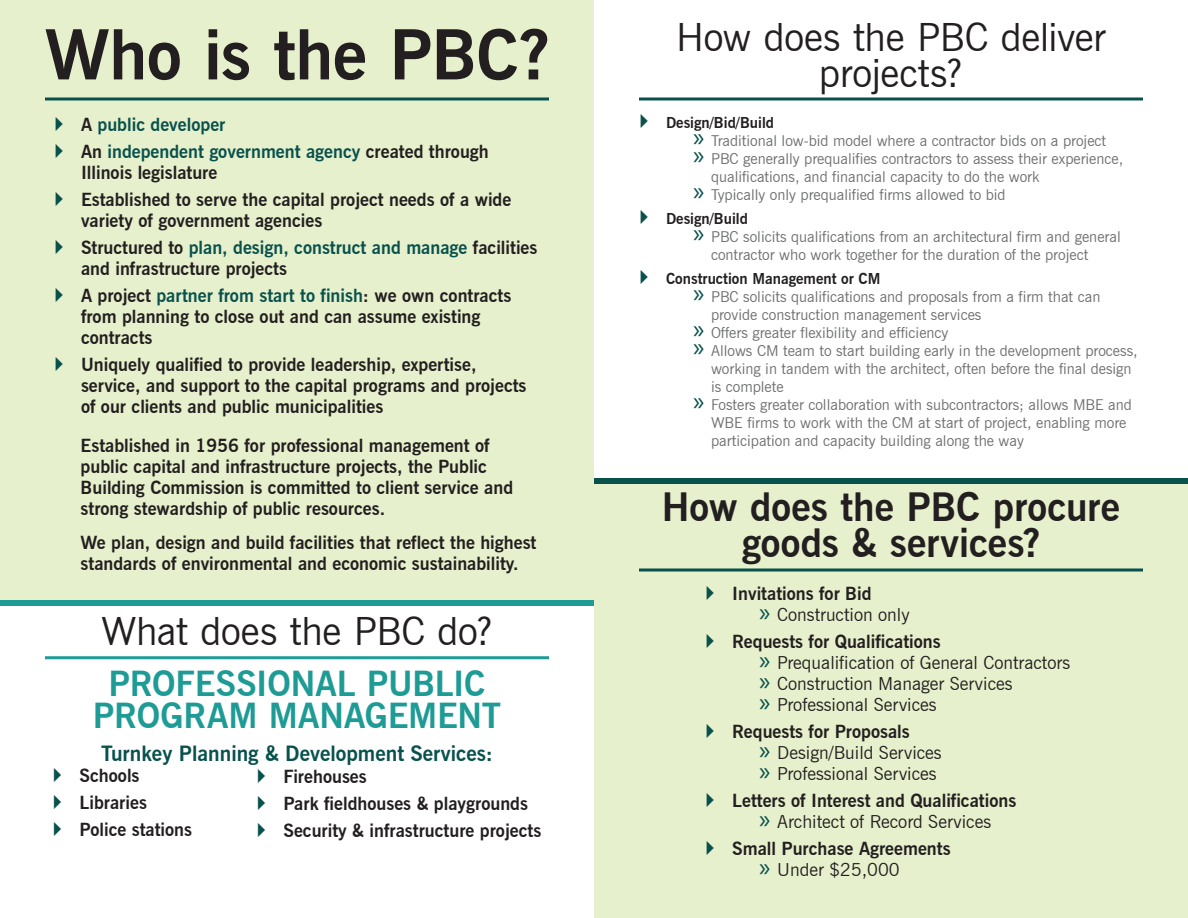
<style>
.page{position:relative;width:1188px;height:918px;background:#fff}
.page>*{position:absolute;margin:0;border:0;box-sizing:border-box;transform-origin:0 0}
.t1{font:700 69px "News Gothic BT";letter-spacing:-.005em;color:#231f20}
.t2{font:39px/36px "News Gothic BT";letter-spacing:-.01em;color:#231f20;text-align:center}
.t3{font:700 39px "News Gothic BT";color:#231f20}
.t4{font:700 34.5px/31.5px "News Gothic BT";letter-spacing:-.005em;color:#1e9b95;text-align:center}
.t5{font:700 21px "News Gothic BT";color:#08514d}
.t6{font:700 18px/21px "News Gothic BT";color:#231f20}
.t7{font:18px "News Gothic BT";color:#231f20}
.t8{font:700 18px "News Gothic BT";color:#08514d}
.t9{font:15px/18px "News Gothic BT";color:#6d6f6e}
.t10{font:700 15px "News Gothic BT";color:#231f20}
.s1{color:#231f20}
.s2{color:#08514d}
.s3{font-family:"Myriad Pro";font-size:27px;color:#08514d}
</style>
<div class="page">
<div style="left:594px;top:479px;width:594px;height:439px;background:#e7f0cc"></div>
<div style="left:0;top:0;width:594px;height:600px;background:#e7f0cc"></div>
<hr style="left:45px;top:98px;width:504px;height:2px;background:#08514d">
<hr style="left:639px;top:98px;width:504px;height:2px;background:#08514d">
<svg style="left:639px;top:568px;width:504px;height:4px;background:#3f786c"></svg>
<div style="left:594px;top:478px;width:594px;height:6px;background:#08514d"></div>
<hr style="left:45px;top:656px;width:504px;height:3px;background:#1e9b95">
<div style="left:0;top:600px;width:594px;height:6px;background:#1e9b95"></div>
<p class="t1" style="left:45px;top:13px;width:507px">Who is the PBC?</p>
<p class="t2" style="left:676px;top:19px;width:431px">How does the PBC deliver projects?</p>
<p class="t8" style="left:81px;top:113px;width:146px"><span class="s1">A</span> public developer</p>
<p class="t6" style="left:81px;top:141px;width:409px">An <span class="s2">independent government agency</span> created through<br>Illinois legislature</p>
<p class="t6" style="left:81px;top:189px;width:432px">Established to serve the capital project needs of a wide variety of government agencies</p>
<p class="t6" style="left:81px;top:237px;width:458px">Structured to <span class="s2">plan, design, construct and manage</span> facilities and infrastructure projects</p>
<p class="t6" style="left:81px;top:285px;width:432px">A project <span class="s2">partner from start to finish</span>: we own contracts from planning to close out and can assume existing contracts</p>
<p class="t6" style="left:81px;top:354px;width:447px">Uniquely qualified to provide leadership, expertise, service, and support to the capital programs and projects of our clients and public municipalities</p>
<p class="t6" style="left:81px;top:435px;width:434px">Established in 1956 for professional management of public capital and infrastructure projects, the Public Building Commission is committed to client service and strong stewardship of public resources.</p>
<p class="t6" style="left:81px;top:532px;width:457px">We plan, design and build facilities that reflect the highest standards of environmental and economic sustainability.</p>
<p class="t2" style="left:101px;top:613px;width:393px">What does the PBC do?</p>
<p class="t4" style="left:93px;top:668px;width:410px">PROFESSIONAL PUBLIC<br>PROGRAM MANAGEMENT</p>
<p class="t5" style="left:101px;top:741px;width:393px">Turnkey Planning &amp; Development Services:</p>
<p class="t6" style="left:80px;top:765px;width:61px">Schools</p>
<p class="t6" style="left:80px;top:792px;width:69px">Libraries</p>
<p class="t6" style="left:80px;top:819px;width:114px">Police stations</p>
<p class="t6" style="left:284px;top:766px;width:85px">Firehouses</p>
<p class="t6" style="left:284px;top:793px;width:246px">Park fieldhouses &amp; playgrounds</p>
<p class="t6" style="left:284px;top:820px;width:259px">Security &amp; infrastructure projects</p>
<p class="t10" style="left:666px;top:114px;width:110px">Design/Bid/Build</p>
<p class="t9" style="left:693px;top:132px;width:415px"><span class="s3">»</span> Traditional low-bid model where a contractor bids on a project</p>
<p class="t9" style="left:711px;top:150px;width:414px;text-indent:-18px"><span class="s3">»</span> PBC generally prequalifies contractors to assess their experience, qualifications, and financial capacity to do the work</p>
<p class="t9" style="left:693px;top:186px;width:314px"><span class="s3">»</span> Typically only prequalified firms allowed to bid</p>
<p class="t10" style="left:666px;top:210px;width:84px">Design/Build</p>
<p class="t9" style="left:711px;top:228px;width:411px;text-indent:-18px"><span class="s3">»</span> PBC solicits qualifications from an architectural firm and general contractor who work together for the duration of the project</p>
<p class="t10" style="left:666px;top:270px;width:216px">Construction Management or CM</p>
<p class="t9" style="left:711px;top:288px;width:391px;text-indent:-18px"><span class="s3">»</span> PBC solicits qualifications and proposals from a firm that can provide construction management services</p>
<p class="t9" style="left:693px;top:324px;width:257px"><span class="s3">»</span> Offers greater flexibility and efficiency</p>
<p class="t9" style="left:711px;top:342px;width:428px;text-indent:-18px"><span class="s3">»</span> Allows CM team to start building early in the development process, working in tandem with the architect, often before the final design is complete</p>
<p class="t9" style="left:711px;top:396px;width:422px;text-indent:-18px"><span class="s3">»</span> Fosters greater collaboration with subcontractors; allows MBE and<br>WBE firms to work with the CM at start of project, enabling more participation and capacity building along the way</p>
<p class="t3" style="left:662px;top:484px;width:460px">How does the PBC procure</p>
<p class="t3" style="left:742px;top:520px;width:300px">goods &amp; services?</p>
<p class="t6" style="left:732px;top:583px;width:141px">Invitations for Bid</p>
<p class="t7" style="left:759px;top:604px;width:152px"><span class="s3">»</span> Construction only</p>
<p class="t6" style="left:732px;top:631px;width:210px">Requests for Qualifications</p>
<p class="t7" style="left:759px;top:652px;width:312px"><span class="s3">»</span> Prequalification of General Contractors</p>
<p class="t7" style="left:759px;top:673px;width:255px"><span class="s3">»</span> Construction Manager Services</p>
<p class="t7" style="left:759px;top:694px;width:179px"><span class="s3">»</span> Professional Services</p>
<p class="t6" style="left:732px;top:721px;width:179px">Requests for Proposals</p>
<p class="t7" style="left:759px;top:742px;width:184px"><span class="s3">»</span> Design/Build Services</p>
<p class="t7" style="left:759px;top:763px;width:179px"><span class="s3">»</span> Professional Services</p>
<p class="t6" style="left:732px;top:790px;width:286px">Letters of Interest and Qualifications</p>
<p class="t7" style="left:759px;top:811px;width:233px"><span class="s3">»</span> Architect of Record Services</p>
<p class="t6" style="left:732px;top:838px;width:220px">Small Purchase Agreements</p>
<p class="t7" style="left:759px;top:859px;width:142px"><span class="s3">»</span> Under $25,000</p>
</div>
